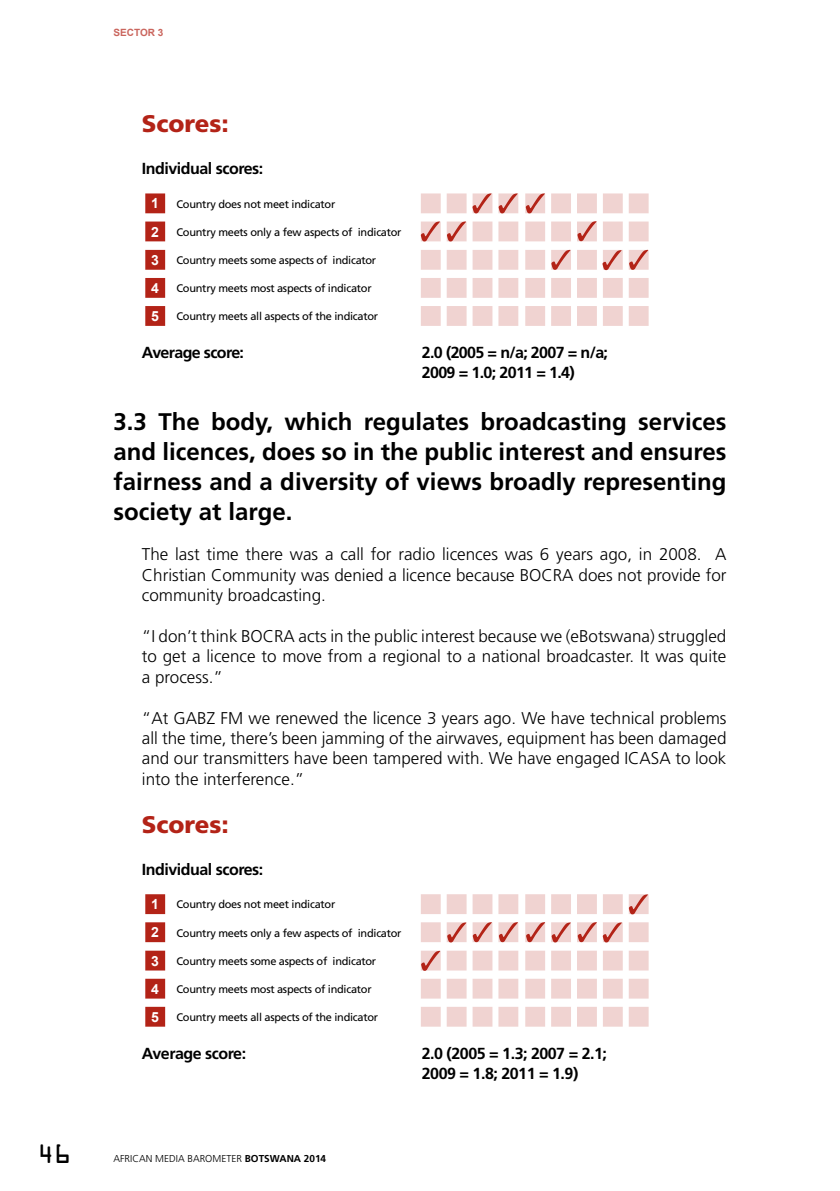
<style>
.page{position:relative;width:840px;height:1191px;background:#fff}
.page>*{position:absolute;margin:0;border:0;box-sizing:border-box;transform-origin:0 0}
.t1{font:700 24px/30px "Frutiger";color:#000;text-align:justify}
.t2{font:900 24px "Frutiger";color:#b32317}
.t3{font:24px "OCRA Std";color:#000}
.t4{font:300 17px/20.4px "Frutiger";color:#000;text-align:justify}
.t5{font:700 16px/20px "Frutiger";letter-spacing:-.03em;color:#000}
.t6{font:11px "Frutiger";letter-spacing:-.025em;color:#000}
.t7{font:300 10px "Frutiger";color:#000}
.t8{font:700 10px "Frutiger";color:#000}
.t9{font:700 10px "Arial";color:#ca655d}
.s1{font-family:"Arial";font-weight:700;font-size:14px;color:#fff}
.s2{font-weight:700}
</style>
<div class="page">
<svg style="left:145px;top:193px;width:20px;height:133px"></svg>
<svg style="left:145px;top:894px;width:20px;height:132px"></svg>
<svg style="left:420px;top:193px;width:228px;height:133px"></svg>
<svg style="left:421px;top:894px;width:227px;height:132px"></svg>
<p class="t3" style="left:37px;top:1143px;width:36px">46</p>
<p class="t9" style="left:113px;top:26px;width:51px">SECTOR 3</p>
<p class="t2" style="left:142px;top:109px;width:88px">Scores:</p>
<p class="t5" style="left:142px;top:158px;width:123px">Individual scores:</p>
<p class="t6" style="left:151px;top:197px;width:185px"><span class="s1">1</span> Country does not meet indicator</p>
<p class="t6" style="left:151px;top:225px;width:251px"><span class="s1">2</span> Country meets only a few aspects of indicator</p>
<p class="t6" style="left:151px;top:254px;width:226px"><span class="s1">3</span> Country meets some aspects of indicator</p>
<p class="t6" style="left:151px;top:282px;width:222px"><span class="s1">4</span> Country meets most aspects of indicator</p>
<p class="t6" style="left:151px;top:310px;width:228px"><span class="s1">5</span> Country meets all aspects of the indicator</p>
<p class="t5" style="left:142px;top:342px;width:104px">Average score:</p>
<p class="t5" style="left:421px;top:342px;width:188px">2.0 (2005 = n/a; 2007 = n/a;<br>2009 = 1.0; 2011 = 1.4)</p>
<p class="t1" style="left:113px;top:406px;width:614px">3.3 The body, which regulates broadcasting services and licences, does so in the public interest and ensures fairness and a diversity of views broadly representing society at large.</p>
<p class="t4" style="left:142px;top:544px;width:586px">The last time there was a call for radio licences was 6 years ago, in 2008. A Christian Community was denied a licence because BOCRA does not provide for community broadcasting.</p>
<p class="t4" style="left:142px;top:626px;width:585px">“I don’t think BOCRA acts in the public interest because we (eBotswana) struggled to get a licence to move from a regional to a national broadcaster. It was quite a process.”</p>
<p class="t4" style="left:142px;top:707px;width:586px">“At GABZ FM we renewed the licence 3 years ago. We have technical problems all the time, there’s been jamming of the airwaves, equipment has been damaged and our transmitters have been tampered with. We have engaged ICASA to look into the interference.”</p>
<p class="t2" style="left:142px;top:810px;width:88px">Scores:</p>
<p class="t5" style="left:142px;top:859px;width:123px">Individual scores:</p>
<p class="t6" style="left:151px;top:898px;width:185px"><span class="s1">1</span> Country does not meet indicator</p>
<p class="t6" style="left:151px;top:926px;width:251px"><span class="s1">2</span> Country meets only a few aspects of indicator</p>
<p class="t6" style="left:151px;top:954px;width:226px"><span class="s1">3</span> Country meets some aspects of indicator</p>
<p class="t6" style="left:151px;top:982px;width:222px"><span class="s1">4</span> Country meets most aspects of indicator</p>
<p class="t6" style="left:151px;top:1010px;width:228px"><span class="s1">5</span> Country meets all aspects of the indicator</p>
<p class="t5" style="left:142px;top:1043px;width:106px">Average score:</p>
<p class="t5" style="left:421px;top:1043px;width:187px">2.0 (2005 = 1.3; 2007 = 2.1;<br>2009 = 1.8; 2011 = 1.9)</p>
<p class="t7" style="left:113px;top:1153px;width:145px">AFRICAN MEDIA BAROMETER <span class="s2">Bots</span></p>
<p class="t8" style="left:270px;top:1152px;width:18px">wana</p>
<p class="t8" style="left:304px;top:1152px;width:24px">2014</p>
</div>
